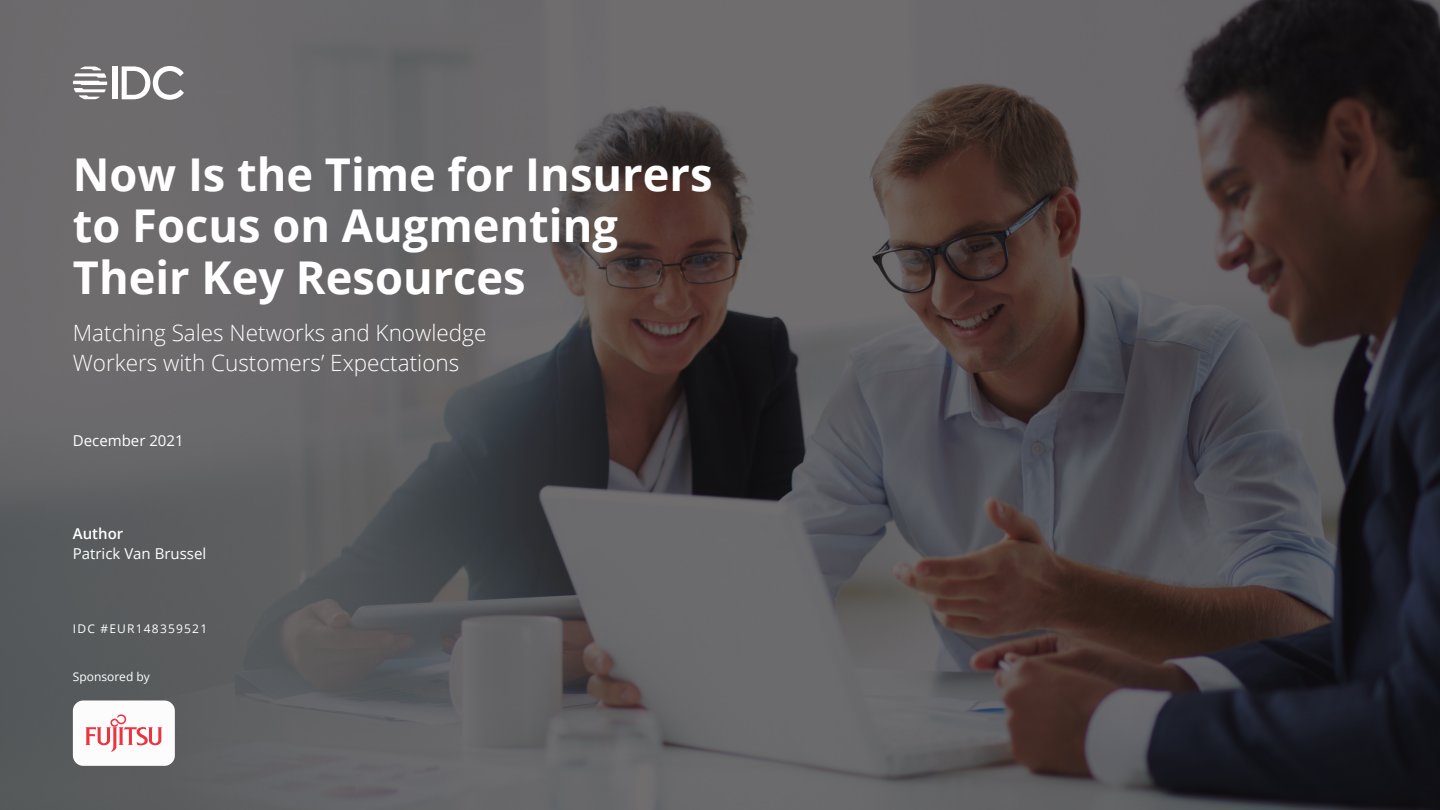
<style>
.page{position:relative;width:1440px;height:810px;background:#fff}
.page>*{position:absolute;margin:0;border:0;box-sizing:border-box;transform-origin:0 0}
.t1{font:700 45.22px/51.7px "Open Sans";color:#fff}
.t2{font:300 22.5px/30px "Open Sans";color:#fff}
.t3{font:15px "Open Sans";color:#fff}
.t4{font:600 15px "Open Sans";color:#fff}
.t5{font:12px "Open Sans";letter-spacing:.1em;color:#fff}
.t6{font:12px "Open Sans";color:#fff}
</style>
<div class="page">
<img style="left:0;top:0;width:1440px;height:810px">
<div style="left:112px;top:66px;width:6px;height:33px;background:#fff"></div>
<svg style="left:122px;top:66px;width:62px;height:34px"></svg>
<svg style="left:73px;top:67px;width:34px;height:32px"></svg>
<div style="left:73px;top:700px;width:102px;height:66px;background:#fcfcfc;border-radius:10px"></div>
<svg style="left:60px;top:714px;width:102px;height:66px"></svg>
<p class="t1" style="left:73px;top:147px;width:641px">Now Is the Time for Insurers to Focus on Augmenting<br>Their Key Resources</p>
<p class="t2" style="left:73px;top:317px;width:415px">Matching Sales Networks and Knowledge<br>Workers with Customers’ Expectations</p>
<p class="t3" style="left:73px;top:431px;width:112px">December 2021</p>
<p class="t4" style="left:73px;top:524px;width:52px">Author</p>
<p class="t3" style="left:73px;top:543px;width:135px">Patrick Van Brussel</p>
<p class="t5" style="left:73px;top:621px;width:136px">IDC #EUR148359521</p>
<p class="t6" style="left:73px;top:669px;width:79px">Sponsored by</p>
</div>
